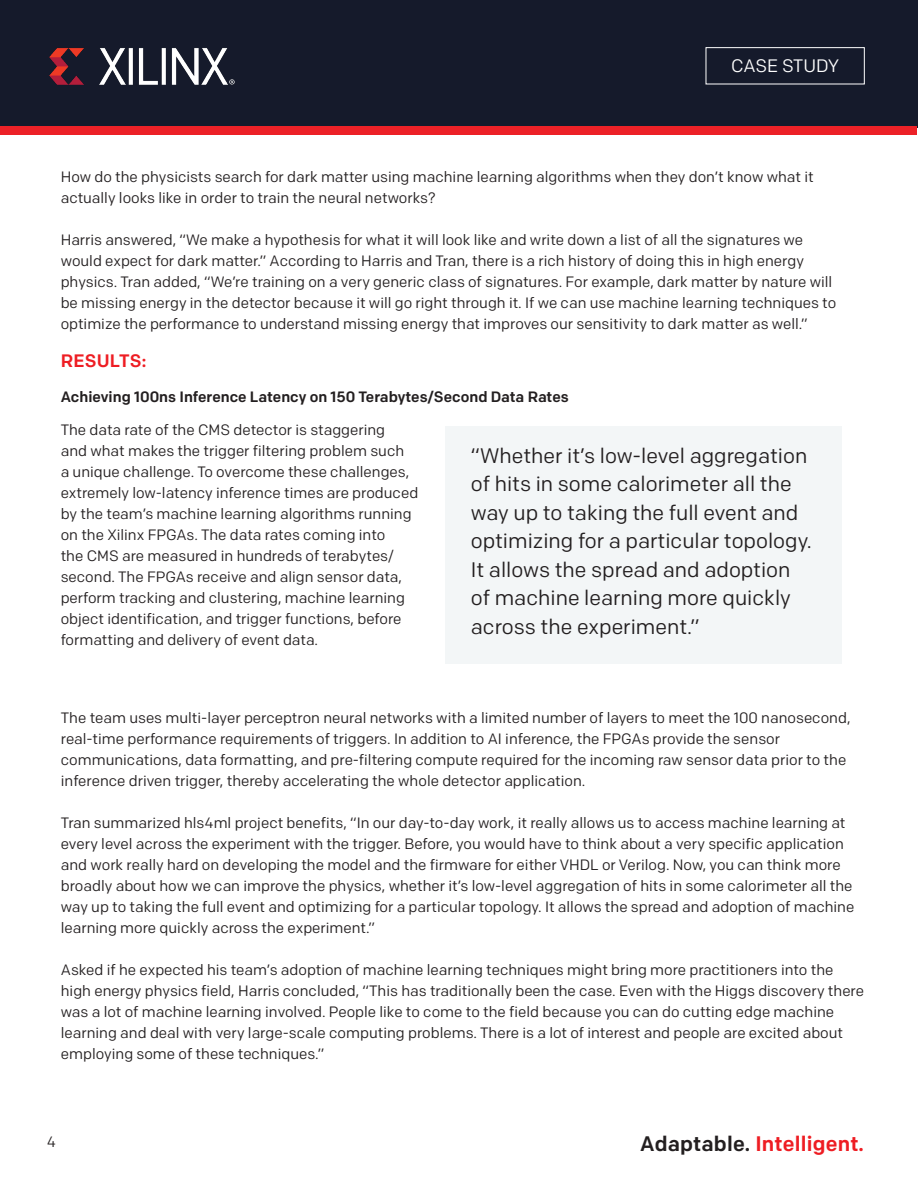
<style>
.page{position:relative;width:918px;height:1188px;background:#fff}
.page>*{position:absolute;margin:0;border:0;box-sizing:border-box;transform-origin:0 0}
.t1{font:21px/28.5px "Colfax";color:#231f20}
.t2{font:500 21px "Colfax";letter-spacing:.01em;color:#ee1d23}
.t3{font:18px "Colfax";letter-spacing:-.01em;color:#fff}
.Paragraph_Style_5{font:500 18px "Colfax";letter-spacing:.01em;color:#ee1d23}
.t4{font:15px/21px "Colfax";color:#231f20}
.t5{font:500 15px "Colfax";color:#231f20}
.s1{color:#231f20}
</style>
<div class="page">
<div style="left:0;top:0;width:918px;height:128px;background:#151a2b"></div>
<div style="left:706px;top:47px;width:159px;height:37px;border:1px solid #fff"></div>
<div style="left:1px;top:127px;width:916px;height:8px;background:#ec2127"></div>
<img style="left:49px;top:48px;width:186px;height:37px">
<div style="left:446px;top:427px;width:396px;height:237px;background:#f3f6f7"></div>
<p class="t3" style="left:731px;top:55px;width:109px">CASE STUDY</p>
<p class="t4" style="left:61px;top:166px;width:754px">How do the physicists search for dark matter using machine learning algorithms when they don’t know what it actually looks like in order to train the neural networks?</p>
<p class="t4" style="left:61px;top:229px;width:777px">Harris answered, “We make a hypothesis for what it will look like and write down a list of all the signatures we would expect for dark matter.” According to Harris and Tran, there is a rich history of doing this in high energy physics. Tran added, “We’re training on a very generic class of signatures. For example, dark matter by nature will be missing energy in the detector because it will go right through it. If we can use machine learning techniques to optimize the performance to understand missing energy that improves our sensitivity to dark matter as well.”</p>
<p class="Paragraph_Style_5" style="left:61px;top:350px;width:87px">RESULTS:</p>
<p class="t5" style="left:61px;top:387px;width:509px">Achieving 100ns Inference Latency on 150 Terabytes/Second Data Rates</p>
<p class="t4" style="left:61px;top:419px;width:359px">The data rate of the CMS detector is staggering<br>and what makes the trigger filtering problem such<br>a unique challenge. To overcome these challenges, extremely low-latency inference times are produced by the team’s machine learning algorithms running on the Xilinx FPGAs. The data rates coming into<br>the CMS are measured in hundreds of terabytes/ second. The FPGAs receive and align sensor data, perform tracking and clustering, machine learning object identification, and trigger functions, before formatting and delivery of event data.</p>
<p class="t1" style="left:471px;top:441px;width:342px">“Whether it’s low-level aggregation of hits in some calorimeter all the way up to taking the full event and optimizing for a particular topology.<br>It allows the spread and adoption of machine learning more quickly across the experiment.”</p>
<p class="t4" style="left:61px;top:708px;width:791px">The team uses multi-layer perceptron neural networks with a limited number of layers to meet the 100 nanosecond, real-time performance requirements of triggers. In addition to AI inference, the FPGAs provide the sensor communications, data formatting, and pre-filtering compute required for the incoming raw sensor data prior to the inference driven trigger, thereby accelerating the whole detector application.</p>
<p class="t4" style="left:61px;top:813px;width:795px">Tran summarized hls4ml project benefits, “In our day-to-day work, it really allows us to access machine learning at every level across the experiment with the trigger. Before, you would have to think about a very specific application and work really hard on developing the model and the firmware for either VHDL or Verilog. Now, you can think more broadly about how we can improve the physics, whether it’s low-level aggregation of hits in some calorimeter all the way up to taking the full event and optimizing for a particular topology. It allows the spread and adoption of machine learning more quickly across the experiment.”</p>
<p class="t4" style="left:61px;top:960px;width:805px">Asked if he expected his team’s adoption of machine learning techniques might bring more practitioners into the high energy physics field, Harris concluded, “This has traditionally been the case. Even with the Higgs discovery there was a lot of machine learning involved. People like to come to the field because you can do cutting edge machine learning and deal with very large-scale computing problems. There is a lot of interest and people are excited about employing some of these techniques.”</p>
<p class="t4" style="left:47px;top:1131px;width:11px">4</p>
<h1 class="t2" style="left:640px;top:1130px;width:225px"><span class="s1">Adaptable.</span> Intelligent.</h1>
</div>
